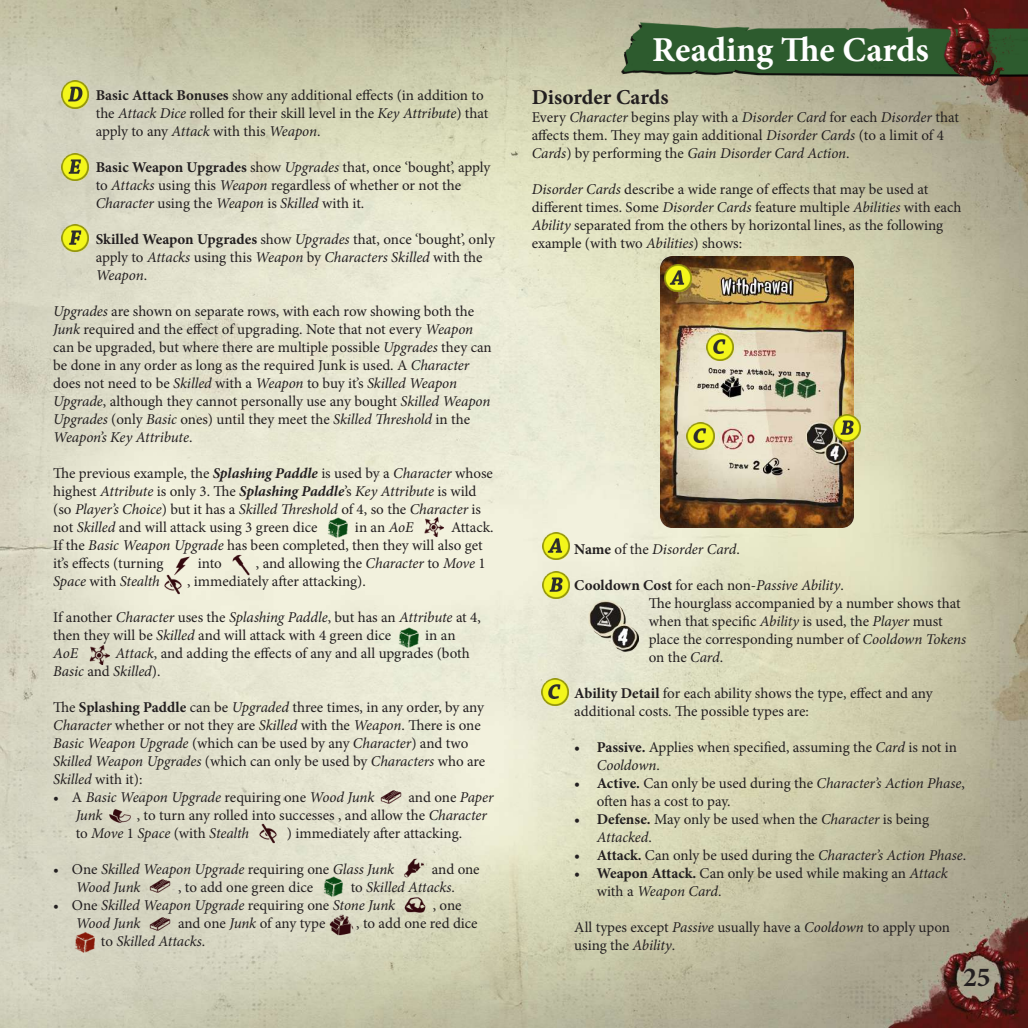
<style>
.page{position:relative;width:1028px;height:1028px;background:#fff}
.page>*{position:absolute;margin:0;border:0;box-sizing:border-box;transform-origin:0 0}
.t1{font:700 35px "Minion Pro";color:#fff}
.t2{font:700 27.5px "Minion Pro";color:#231f20}
.t3{font:700 21.25px "Minion Pro";color:#231f20}
.t4{font:15px/18px "Minion Pro";color:#231f20}
.t5{font:italic 15px "Minion Pro";letter-spacing:-.005em;color:#231f20}
.s1{font-weight:700}
.s2{font-style:italic}
.s3{font-weight:700;font-style:italic}
.s4{font-style:normal}
.s5{font-weight:700;font-style:normal}
</style>
<div class="page">
<img style="left:0;top:0;width:1028px;height:1028px">
<img style="left:621px;top:23px;width:407px;height:53px">
<img style="left:943px;top:0;width:80px;height:86px">
<img style="left:62px;top:81px;width:27px;height:27px">
<img style="left:62px;top:154px;width:27px;height:27px">
<img style="left:62px;top:225px;width:27px;height:27px">
<img style="left:327px;top:518px;width:20px;height:19px">
<img style="left:421px;top:516px;width:25px;height:23px">
<img style="left:229px;top:552px;width:25px;height:24px">
<img style="left:169px;top:554px;width:26px;height:24px">
<img style="left:160px;top:572px;width:26px;height:24px">
<img style="left:399px;top:627px;width:19px;height:20px">
<img style="left:86px;top:643px;width:25px;height:23px">
<img style="left:378px;top:785px;width:25px;height:23px">
<img style="left:107px;top:804px;width:25px;height:23px">
<img style="left:255px;top:821px;width:26px;height:24px">
<img style="left:401px;top:856px;width:25px;height:23px">
<img style="left:147px;top:874px;width:25px;height:24px">
<img style="left:323px;top:877px;width:19px;height:19px">
<img style="left:402px;top:893px;width:25px;height:23px">
<img style="left:147px;top:912px;width:25px;height:23px">
<img style="left:329px;top:913px;width:25px;height:24px">
<img style="left:75px;top:933px;width:19px;height:19px">
<img style="left:660px;top:257px;width:193px;height:270px">
<img style="left:665px;top:264px;width:27px;height:27px">
<img style="left:833px;top:414px;width:27px;height:27px">
<img style="left:706px;top:333px;width:27px;height:27px">
<img style="left:687px;top:423px;width:27px;height:27px">
<img style="left:542px;top:532px;width:27px;height:27px">
<img style="left:542px;top:572px;width:27px;height:27px">
<img style="left:588px;top:601px;width:50px;height:50px">
<img style="left:541px;top:678px;width:28px;height:27px">
<p class="t4" style="left:96px;top:86px;width:394px"><span class="s1">Basic Attack Bonuses</span> show any additional effects (in addition to the <span class="s2">Attack Dice</span> rolled for their skill level in the <span class="s2">Key Attribute</span>) that apply to any <span class="s2">Attack</span> with this <span class="s2">Weapon</span>.</p>
<p class="t4" style="left:96px;top:158px;width:396px"><span class="s1">Basic Weapon Upgrades</span> show <span class="s2">Upgrades</span> that, once ‘bought’, apply to <span class="s2">Attacks</span> using this <span class="s2">Weapon</span> regardless of whether or not the<br><span class="s2">Character</span> using the <span class="s2">Weapon</span> is <span class="s2">Skilled</span> with it.</p>
<p class="t4" style="left:96px;top:230px;width:401px"><span class="s1">Skilled Weapon Upgrades</span> show <span class="s2">Upgrades</span> that, once ‘bought’, only apply to <span class="s2">Attacks</span> using this <span class="s2">Weapon</span> by <span class="s2">Characters Skilled</span> with the<br><span class="s2">Weapon</span>.</p>
<p class="t4" style="left:53px;top:302px;width:440px"><span class="s2">Upgrades</span> are shown on separate rows, with each row showing both the <span class="s2">Junk</span> required and the effect of upgrading. Note that not every <span class="s2">Weapon </span>can be upgraded, but where there are multiple possible <span class="s2">Upgrades</span> they can be done in any order as long as the required Junk is used. A <span class="s2">Character </span>does not need to be <span class="s2">Skilled</span> with a <span class="s2">Weapon</span> to buy it’s <span class="s2">Skilled Weapon Upgrade</span>, although they cannot personally use any bought <span class="s2">Skilled Weapon Upgrades</span> (only <span class="s2">Basic</span> ones) until they meet the <span class="s2">Skilled Threshold</span> in the <span class="s2">Weapon’s Key Attribute</span>.</p>
<p class="t4" style="left:53px;top:464px;width:441px">The previous example, the <span class="s3">Splashing Paddle</span> is used by a <span class="s2">Character</span> whose highest <span class="s2">Attribute</span> is only 3. The <span class="s3">Splashing Paddle</span>’s <span class="s2">Key Attribute</span> is wild (so <span class="s2">Player’s Choice</span>) but it has a <span class="s2">Skilled Threshold</span> of 4, so the <span class="s2">Character</span> is not <span class="s2">Skilled</span> and will attack using 3 green dice</p>
<p class="t4" style="left:53px;top:518px;width:440px;text-indent:398px">Attack.<br>If the <span class="s2">Basic Weapon Upgrade</span> has been completed, then they will also get it’s effects (turning</p>
<p class="t4" style="left:355px;top:518px;width:60px">in an <span class="s2">AoE</span></p>
<p class="t4" style="left:198px;top:554px;width:26px">into</p>
<p class="t4" style="left:256px;top:554px;width:231px">, and allowing the <span class="s2">Character</span> to <span class="s2">Move</span> 1</p>
<p class="t5" style="left:53px;top:570px;width:108px">Space <span class="s4">with</span> Stealth</p>
<p class="t4" style="left:187px;top:572px;width:179px">, immediately after attacking).</p>
<p class="t4" style="left:53px;top:608px;width:429px">If another <span class="s2">Character</span> uses the <span class="s2">Splashing Paddle</span>, but has an <span class="s2">Attribute</span> at 4, then they will be <span class="s2">Skilled</span> and will attack with 4 green dice</p>
<p class="t4" style="left:425px;top:626px;width:32px">in an</p>
<p class="t4" style="left:53px;top:644px;width:418px;text-indent:62px"><span class="s2">Attack</span>, and adding the effects of any and all upgrades (both<br><span class="s2">Basic</span> and <span class="s2">Skilled</span>).</p>
<p class="t4" style="left:53px;top:698px;width:433px">The <span class="s1">Splashing Paddle</span> can be <span class="s2">Upgraded</span> three times, in any order, by any <span class="s2">Character</span> whether or not they are <span class="s2">Skilled</span> with the <span class="s2">Weapon</span>. There is one <span class="s2">Basic Weapon Upgrade</span> (which can be used by any <span class="s2">Character</span>) and two <span class="s2">Skilled Weapon Upgrades</span> (which can only be used by <span class="s2">Characters</span> who are <span class="s2">Skilled</span> with it):</p>
<p class="t5" style="left:53px;top:786px;width:323px"><span class="s4">• A</span> Basic Weapon Upgrade <span class="s4">requiring one</span> Wood Junk</p>
<p class="t4" style="left:408px;top:788px;width:87px">and one <span class="s2">Paper</span></p>
<p class="t5" style="left:76px;top:804px;width:28px">Junk</p>
<p class="t5" style="left:53px;top:642px;width:26px">AoE</p>
<p class="t4" style="left:76px;top:806px;width:413px;text-indent:61px">, to turn any rolled into successes , and allow the <span class="s2">Character </span>to <span class="s2">Move</span> 1 <span class="s2">Space</span> (with <span class="s2">Stealth</span></p>
<p class="t4" style="left:287px;top:824px;width:175px">) immediately after attacking.</p>
<p class="t5" style="left:53px;top:858px;width:342px"><span class="s4">• One</span> Skilled Weapon Upgrade <span class="s4">requiring one</span> Glass Junk</p>
<p class="t4" style="left:432px;top:860px;width:49px">and one</p>
<p class="t5" style="left:76px;top:876px;width:66px">Wood Junk</p>
<p class="t4" style="left:178px;top:878px;width:137px">, to add one green dice</p>
<p class="t5" style="left:351px;top:876px;width:104px"><span class="s4">to</span> Skilled Attacks<span class="s4">.</span></p>
<p class="t5" style="left:53px;top:894px;width:343px"><span class="s4">• One</span> Skilled Weapon Upgrade <span class="s4">requiring one</span> Stone Junk</p>
<p class="t4" style="left:433px;top:896px;width:30px">, one</p>
<p class="t5" style="left:76px;top:912px;width:66px">Wood Junk</p>
<p class="t4" style="left:178px;top:914px;width:149px">and one <span class="s2">Junk</span> of any type</p>
<p class="t4" style="left:356px;top:914px;width:123px">, to add one red dice</p>
<p class="t5" style="left:101px;top:930px;width:104px"><span class="s4">to</span> Skilled Attacks<span class="s4">.</span></p>
<h1 class="t1" style="left:652px;top:25px;width:278px">Reading The Cards</h1>
<h3 class="t3" style="left:531px;top:82px;width:138px">Disorder Cards</h3>
<p class="t4" style="left:531px;top:108px;width:429px">Every <span class="s2">Character</span> begins play with a <span class="s2">Disorder Card</span> for each <span class="s2">Disorder</span> that affects them. They may gain additional <span class="s2">Disorder Cards</span> (to a limit of 4<br><span class="s2">Cards</span>) by performing the <span class="s2">Gain Disorder Card Action</span>.</p>
<p class="t4" style="left:531px;top:180px;width:431px"><span class="s2">Disorder Cards</span> describe a wide range of effects that may be used at different times. Some <span class="s2">Disorder Cards</span> feature multiple <span class="s2">Abilities</span> with each <span class="s2">Ability</span> separated from the others by horizontal lines, as the following example (with two <span class="s2">Abilities</span>) shows:</p>
<p class="t5" style="left:574px;top:539px;width:165px"><span class="s5">Name</span> <span class="s4">of the</span> Disorder Card<span class="s4">.</span></p>
<p class="t4" style="left:648px;top:576px;width:319px;text-indent:-74px"><span class="s1">Cooldown Cost</span> for each non-<span class="s2">Passive Ability</span>.<br>The hourglass accompanied by a number shows that when that specific <span class="s2">Ability</span> is used, the <span class="s2">Player</span> must place the corresponding number of <span class="s2">Cooldown Tokens </span>on the <span class="s2">Card</span>.</p>
<p class="t4" style="left:574px;top:684px;width:360px"><span class="s1">Ability Detail</span> for each ability shows the type, effect and any additional costs. The possible types are:</p>
<p class="t4" style="left:597px;top:738px;width:362px;text-indent:-22px"><span class="s1">• Passive.</span> Applies when specified, assuming the <span class="s2">Card</span> is not in<br><span class="s2">Cooldown</span>.</p>
<p class="t4" style="left:597px;top:774px;width:369px;text-indent:-22px"><span class="s1">• Active.</span> Can only be used during the <span class="s2">Character’s Action Phase</span>, often has a cost to pay.</p>
<p class="t4" style="left:597px;top:810px;width:334px;text-indent:-22px"><span class="s1">• Defense.</span> May only be used when the <span class="s2">Character</span> is being<br><span class="s2">Attacked</span>.</p>
<p class="t4" style="left:574px;top:846px;width:392px"><span class="s1">• Attack.</span> Can only be used during the <span class="s2">Character’s Action Phase</span>.</p>
<p class="t4" style="left:597px;top:864px;width:352px;text-indent:-22px"><span class="s1">• Weapon Attack.</span> Can only be used while making an <span class="s2">Attack </span>with a <span class="s2">Weapon Card</span>.</p>
<p class="t4" style="left:574px;top:918px;width:377px">All types except <span class="s2">Passive</span> usually have a <span class="s2">Cooldown</span> to apply upon using the <span class="s2">Ability</span>.</p>
<h2 class="t2" style="left:963px;top:957px;width:29px">25</h2>
</div>
